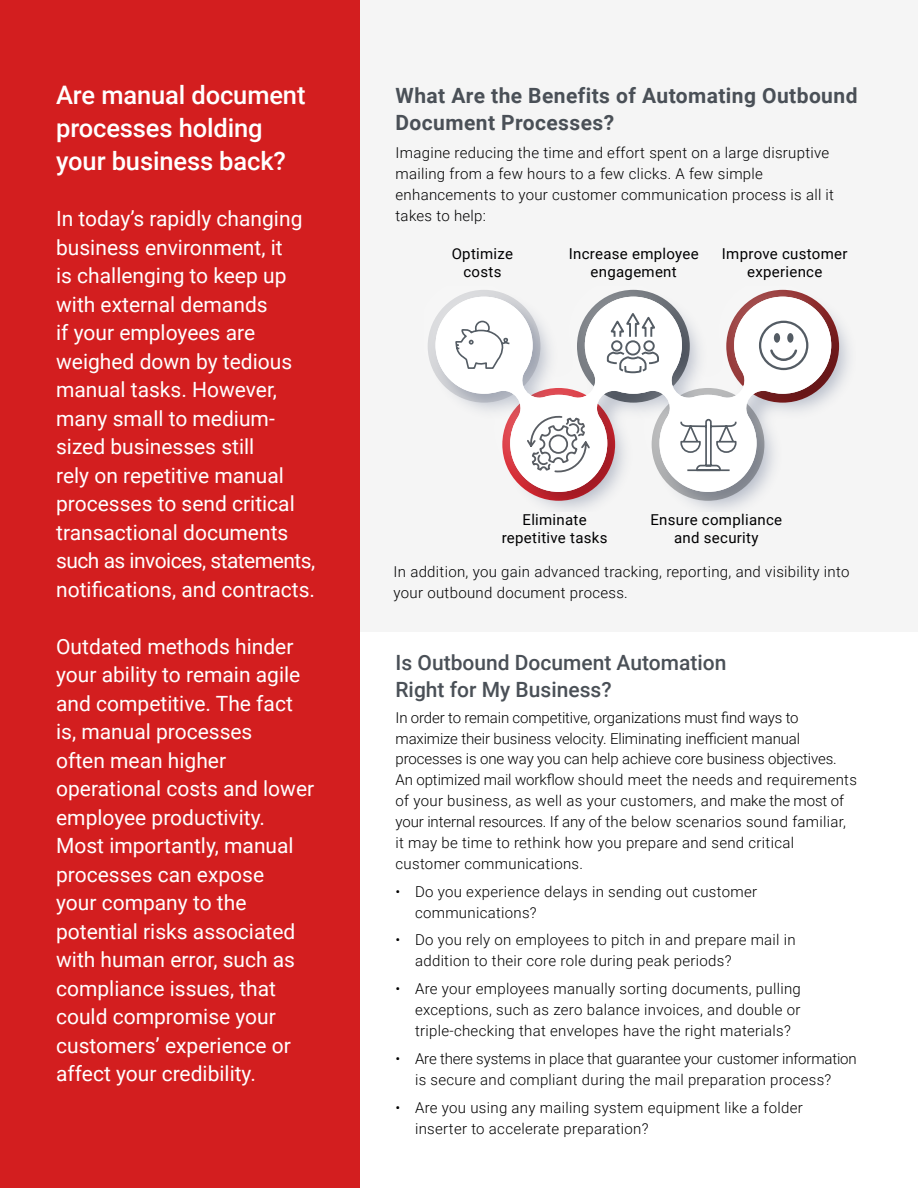
<style>
.page{position:relative;width:918px;height:1188px;background:#fff}
.page>*{position:absolute;margin:0;border:0;box-sizing:border-box;transform-origin:0 0}
.Quote_Copy{font:500 25.5px/33px "Roboto";letter-spacing:-.005em;color:#fff}
.Body_Copy{font:21px/28.5px "Roboto";color:#fff}
.Quote_Copy-2{font:700 21px/27px "Roboto";letter-spacing:.02em;color:#4a5057}
.Quote_Copy-3{font:500 21px/27px "Roboto";color:#4a5057}
.Quote_Copy-4{font:300 15px/21px "Roboto";letter-spacing:.02em;color:#000001}
.Quote_Copy-5{font:300 15px/20.9px "Roboto";letter-spacing:-.005em;color:#000001}
.Quote_Copy-6{font:15px/18px "Roboto";letter-spacing:.02em;color:#000001;text-align:center}
.Quote_Copy-7{font:300 15px/21px "Roboto";letter-spacing:-.01em;color:#000001;text-align:center}
</style>
<div class="page">
<div style="left:360px;top:0;width:558px;height:631px;background:#f5f5f5"></div>
<div style="left:0;top:0;width:360px;height:1188px;background:#d31e1f"></div>
<img style="left:428px;top:289px;width:421px;height:221px">
<svg style="left:436px;top:297px;width:395px;height:195px"></svg>
<svg style="left:525px;top:407px;width:66px;height:74px"></svg>
<svg style="left:454px;top:289px;width:57px;height:81px"></svg>
<svg style="left:680px;top:418px;width:57px;height:54px"></svg>
<svg style="left:759px;top:321px;width:49px;height:49px"></svg>
<svg style="left:606px;top:310px;width:54px;height:64px"></svg>
<p class="Quote_Copy" style="left:56px;top:77px;width:251px">Are manual document processes holding your business back?</p>
<p class="Body_Copy" style="left:56px;top:204px;width:261px">In today’s rapidly changing business environment, it<br>is challenging to keep up with external demands<br>if your employees are weighed down by tedious manual tasks. However, many small to medium&shy;sized businesses still<br>rely on repetitive manual processes to send critical transactional documents such as invoices, statements,</p>
<p class="Body_Copy" style="left:56px;top:574px;width:261px">notifications, and contracts.</p>
<p class="Body_Copy" style="left:56px;top:631px;width:260px">Outdated methods hinder your ability to remain agile and competitive. The fact is, manual processes<br>often mean higher operational costs and lower employee productivity.<br>Most importantly, manual processes can expose<br>your company to the potential risks associated with human error, such as compliance issues, that could compromise your</p>
<p class="Body_Copy" style="left:56px;top:1030px;width:236px">customers’ experience or affect your credibility.</p>
<p class="Quote_Copy-2" style="left:396px;top:82px;width:463px">What Are the Benefits of Automating Outbound<br>Document Processes?</p>
<p class="Quote_Copy-4" style="left:396px;top:142px;width:440px">Imagine reducing the time and effort spent on a large disruptive mailing from a few hours to a few clicks. A few simple enhancements to your customer communication process is all it takes to help:</p>
<p class="Quote_Copy-6" style="left:452px;top:244px;width:63px">Optimize costs</p>
<p class="Quote_Copy-6" style="left:569px;top:244px;width:131px">Increase employee</p>
<p class="Quote_Copy-6" style="left:591px;top:262px;width:88px">engagement</p>
<p class="Quote_Copy-6" style="left:722px;top:245px;width:127px">Improve customer</p>
<p class="Quote_Copy-6" style="left:747px;top:263px;width:77px">experience</p>
<p class="Quote_Copy-6" style="left:502px;top:510px;width:107px">Eliminate repetitive tasks</p>
<p class="Quote_Copy-6" style="left:650px;top:510px;width:133px">Ensure compliance</p>
<p class="Quote_Copy-6" style="left:674px;top:528px;width:86px">and security</p>
<p class="Quote_Copy-4" style="left:394px;top:561px;width:457px">In addition, you gain advanced tracking, reporting, and visibility into your outbound document process.</p>
<p class="Quote_Copy-3" style="left:396px;top:648px;width:332px">Is Outbound Document Automation<br>Right for My Business?</p>
<p class="Quote_Copy-5" style="left:396px;top:706px;width:463px">In order to remain competitive, organizations must find ways to maximize their business velocity. Eliminating inefficient manual processes is one way you can help achieve core business objectives.<br>An optimized mail workflow should meet the needs and requirements of your business, as well as your customers, and make the most of your internal resources. If any of the below scenarios sound familiar, it may be time to rethink how you prepare and send critical customer communications.</p>
<p class="Quote_Copy-4" style="left:415px;top:880px;width:344px;text-indent:-20px">• Do you experience delays in sending out customer communications?</p>
<p class="Quote_Copy-4" style="left:415px;top:929px;width:382px;text-indent:-20px">• Do you rely on employees to pitch in and prepare mail in addition to their core role during peak periods?</p>
<p class="Quote_Copy-4" style="left:415px;top:978px;width:387px;text-align:justify;text-indent:-20px">• Are your employees manually sorting documents, pulling exceptions, such as zero balance invoices, and double or triple-checking that envelopes have the right materials?</p>
<p class="Quote_Copy-7" style="left:396px;top:1047px;width:463px">• Are there systems in place that guarantee your customer information is secure and compliant during the mail preparation process?</p>
<p class="Quote_Copy-4" style="left:415px;top:1096px;width:389px;text-indent:-20px">• Are you using any mailing system equipment like a folder inserter to accelerate preparation?</p>
</div>
